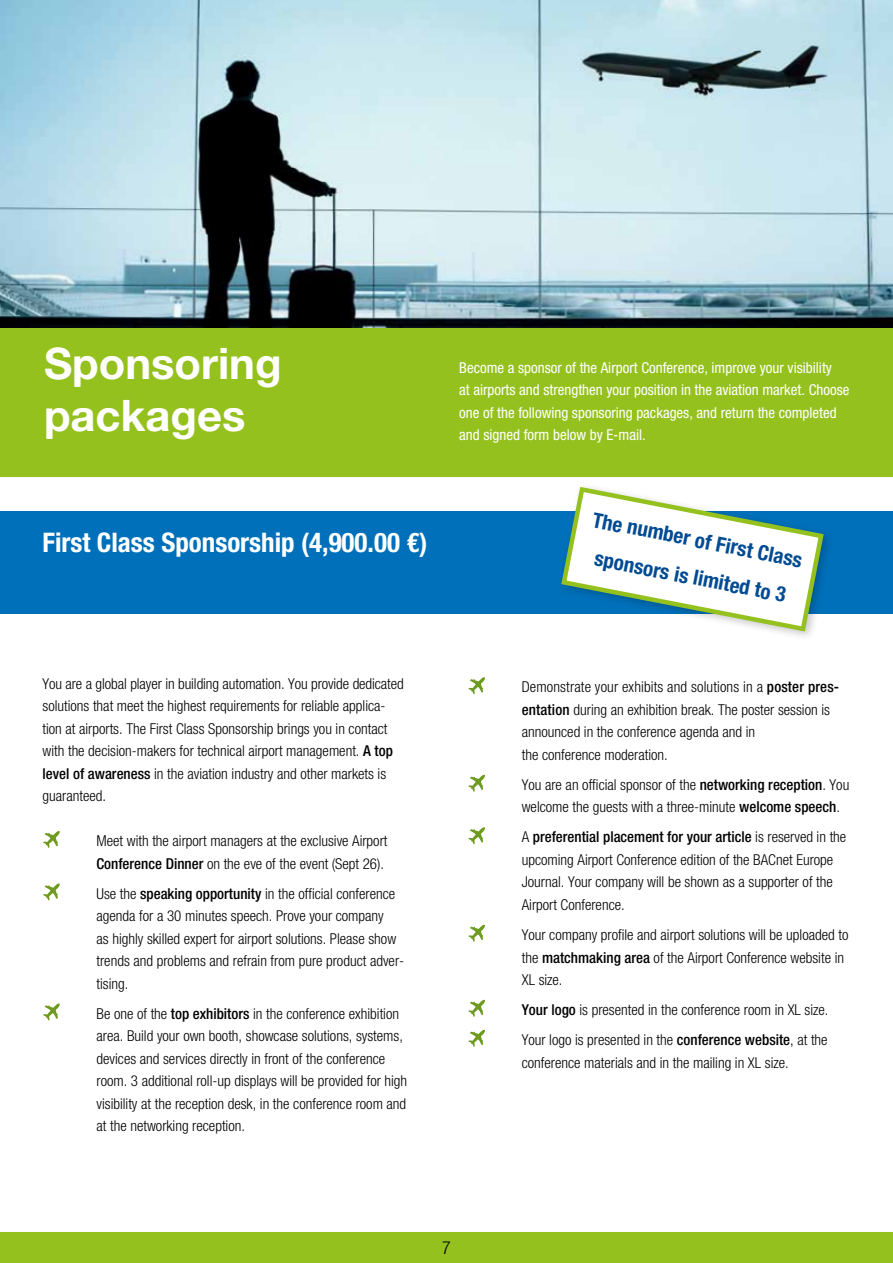
<style>
.page{position:relative;width:893px;height:1263px;background:#fff}
.page>*{position:absolute;margin:0;border:0;box-sizing:border-box;transform-origin:0 0}
.t1{font:700 43.5px/52.2px "Helvetica Neue";color:#fff}
.t2{font:700 condensed 27px "Helvetica Neue LT Std";color:#fff}
.t3{font:700 condensed 21px/37.5px "Helvetica Neue LT Std";color:#004b93;text-align:center}
.t4{font:300 condensed 18px "Helvetica Neue LT Std";color:#000}
.t5{font:300 condensed 15px/22.5px "Helvetica Neue";color:#000}
.t6{font:condensed 15px/22.5px "Helvetica Neue";color:#fff}
.s1{font-weight:500}
</style>
<div class="page">
<div style="left:0;top:327px;width:893px;height:150px;background:#95c11f"></div>
<img style="left:0;top:0;width:893px;height:327px">
<div style="left:0;top:512px;width:893px;height:102px;background:#0070ba"></div>
<div style="left:0;top:1232px;width:893px;height:31px;background:#95c11f"></div>
<svg style="left:468px;top:677px;width:17px;height:17px"></svg>
<svg style="left:468px;top:775px;width:17px;height:17px"></svg>
<svg style="left:468px;top:827px;width:17px;height:17px"></svg>
<svg style="left:468px;top:925px;width:17px;height:17px"></svg>
<svg style="left:468px;top:1000px;width:17px;height:17px"></svg>
<svg style="left:468px;top:1030px;width:17px;height:17px"></svg>
<svg style="left:43px;top:831px;width:17px;height:17px"></svg>
<svg style="left:43px;top:883px;width:17px;height:17px"></svg>
<svg style="left:43px;top:1003px;width:17px;height:17px"></svg>
<div style="left:557px;top:482px;width:277px;height:160px;background:#000;opacity:.22"></div>
<svg style="left:559px;top:484px;width:267px;height:150px"></svg>
<h1 class="t1" style="left:44px;top:336px;width:239px">Sponsoring packages</h1>
<h2 class="t2" style="left:43px;top:526px;width:386px">First Class Sponsorship (4,900.00 €)</h2>
<p class="t5" style="left:43px;top:672px;width:363px">You are a global player in building automation. You provide dedicated solutions that meet the highest requirements for reliable applica&shy;tion at airports. The First Class Sponsorship brings you in contact with the decision-makers for technical airport management. <span class="s1">A top level of awareness</span> in the aviation industry and other markets is guaranteed.</p>
<p class="t5" style="left:97px;top:829px;width:292px">Meet with the airport managers at the exclusive Airport<br><span class="s1">Conference Dinner</span> on the eve of the event (Sept 26).</p>
<p class="t5" style="left:97px;top:882px;width:309px">Use the <span class="s1">speaking opportunity</span> in the official conference agenda for a 30 minutes speech. Prove your company<br>as highly skilled expert for airport solutions. Please show trends and problems and refrain from pure product adver&shy;tising.</p>
<p class="t5" style="left:97px;top:1002px;width:312px">Be one of the <span class="s1">top exhibitors</span> in the conference exhibition area. Build your own booth, showcase solutions, systems, devices and services directly in front of the conference room. 3 additional roll-up displays will be provided for high visibility at the reception desk, in the conference room and at the networking reception.</p>
<p class="t6" style="left:459px;top:356px;width:392px">Become a sponsor of the Airport Conference, improve your visibility<br>at airports and strengthen your position in the aviation market. Choose one of the following sponsoring packages, and return the completed and signed form below by E-mail.</p>
<h3 class="t3" style="left:596px;top:501px;width:215px;rotate:11deg">The number of First Class sponsors is limited to 3</h3>
<p class="t5" style="left:522px;top:676px;width:319px">Demonstrate your exhibits and solutions in a <span class="s1">poster pres&shy;entation</span> during an exhibition break. The poster session is announced in the conference agenda and in<br>the conference moderation.</p>
<p class="t5" style="left:522px;top:773px;width:329px">You are an official sponsor of the <span class="s1">networking reception</span>. You welcome the guests with a three-minute <span class="s1">welcome speech</span>.</p>
<p class="t5" style="left:522px;top:826px;width:326px">A <span class="s1">preferential placement for your article</span> is reserved in the upcoming Airport Conference edition of the BACnet Europe Journal. Your company will be shown as a supporter of the Airport Conference.</p>
<p class="t5" style="left:522px;top:923px;width:328px">Your company profile and airport solutions will be uploaded to the <span class="s1">matchmaking area</span> of the Airport Conference website in<br>XL size.</p>
<p class="t5" style="left:522px;top:994px;width:308px;line-height:30px"><span class="s1">Your logo</span> is presented in the conference room in XL size.<br>Your logo is presented in the <span class="s1">conference website</span>, at the</p>
<p class="t5" style="left:522px;top:1051px;width:268px">conference materials and in the mailing in XL size.</p>
<p class="t4" style="left:442px;top:1237px;width:10px">7</p>
</div>
